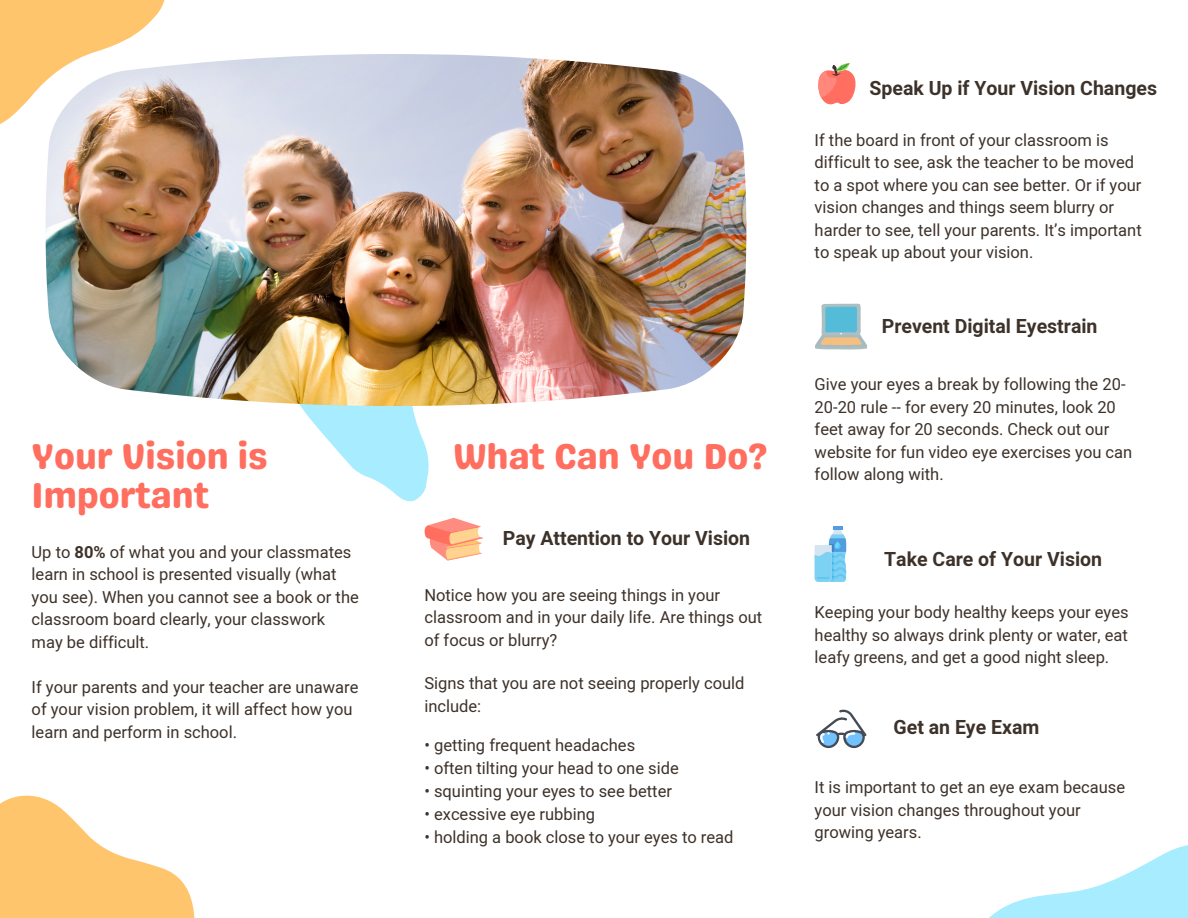
<style>
.page{position:relative;width:1188px;height:918px;background:#fff}
.page>*{position:absolute;margin:0;border:0;box-sizing:border-box;transform-origin:0 0}
.t1{font:36px/39.3px "Genty Sans";color:#ff6e5e}
.t2{font:700 19.5px "Mardoto";color:#3d322a}
.t3{font:16.5px/22.5px "Mardoto";color:#3d322a}
.s1{font-weight:700}
</style>
<div class="page">
<svg style="left:424px;top:518px;width:59px;height:43px"></svg>
<svg style="left:989px;top:845px;width:199px;height:73px"></svg>
<svg style="left:0;top:0;width:165px;height:124px;fill:#ffc56d"></svg>
<svg style="left:301px;top:406px;width:128px;height:96px"></svg>
<img style="left:46px;top:54px;width:701px;height:352px">
<svg style="left:0;top:795px;width:195px;height:123px"></svg>
<svg style="left:815px;top:526px;width:31px;height:56px"></svg>
<svg style="left:818px;top:63px;width:38px;height:42px"></svg>
<svg style="left:816px;top:709px;width:51px;height:39px"></svg>
<svg style="left:815px;top:304px;width:52px;height:46px"></svg>
<p class="t1" style="left:32px;top:436px;width:238px">Your Vision is<br>Important</p>
<p class="t3" style="left:32px;top:541px;width:329px">Up to <span class="s1">80%</span> of what you and your classmates learn in school is presented visually (what you see). When you cannot see a book or the classroom board clearly, your classwork may be difficult.</p>
<p class="t3" style="left:32px;top:676px;width:328px">If your parents and your teacher are unaware of your vision problem, it will affect how you learn and perform in school.</p>
<p class="t1" style="left:453px;top:436px;width:315px">What Can You Do?</p>
<p class="t2" style="left:503px;top:527px;width:249px">Pay Attention to Your Vision</p>
<p class="t3" style="left:424px;top:584px;width:339px">Notice how you are seeing things in your classroom and in your daily life. Are things out of focus or blurry?</p>
<p class="t3" style="left:424px;top:672px;width:322px;line-height:23px">Signs that you are not seeing properly could include:</p>
<p class="t3" style="left:424px;top:734px;width:212px">• getting frequent headaches</p>
<p class="t3" style="left:424px;top:757px;width:256px">• often tilting your head to one side</p>
<p class="t3" style="left:424px;top:780px;width:249px">• squinting your eyes to see better</p>
<p class="t3" style="left:424px;top:803px;width:172px">• excessive eye rubbing</p>
<p class="t3" style="left:424px;top:826px;width:311px">• holding a book close to your eyes to read</p>
<p class="t2" style="left:870px;top:77px;width:289px">Speak Up if Your Vision Changes</p>
<p class="t3" style="left:815px;top:129px;width:329px">If the board in front of your classroom is difficult to see, ask the teacher to be moved to a spot where you can see better. Or if your vision changes and things seem blurry or harder to see, tell your parents. It’s important to speak up about your vision.</p>
<p class="t2" style="left:882px;top:314px;width:217px">Prevent Digital Eyestrain</p>
<p class="t3" style="left:815px;top:373px;width:319px">Give your eyes a break by following the 20- 20-20 rule -- for every 20 minutes, look 20 feet away for 20 seconds. Check out our website for fun video eye exercises you can</p>
<p class="t3" style="left:815px;top:463px;width:131px">follow along with.</p>
<p class="t2" style="left:884px;top:548px;width:219px">Take Care of Your Vision</p>
<p class="t3" style="left:815px;top:601px;width:316px;text-align:justify">Keeping your body healthy keeps your eyes healthy so always drink plenty or water, eat leafy greens, and get a good night sleep.</p>
<p class="t2" style="left:894px;top:716px;width:147px">Get an Eye Exam</p>
<p class="t3" style="left:815px;top:776px;width:312px">It is important to get an eye exam because your vision changes throughout your growing years.</p>
</div>
